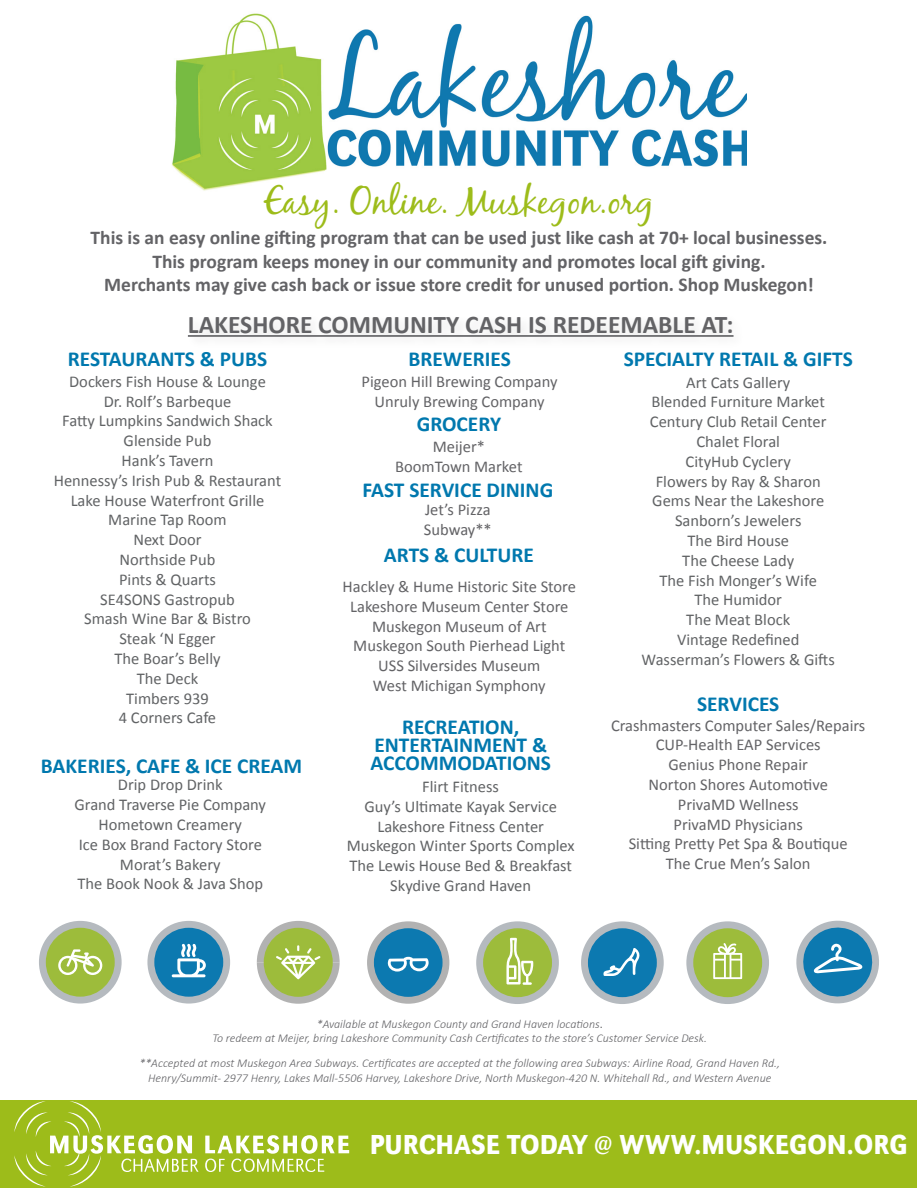
<style>
.page{position:relative;width:918px;height:1188px;background:#fff}
.page>*{position:absolute;margin:0;border:0;box-sizing:border-box;transform-origin:0 0}
.t1{font:37.5px "Black Jack";color:#9dbc1a}
.t2{font:500 28.5px "URW Grotesk Ext Nar";color:#fff}
.t3{font:700 25.5px "Calibri";color:#636366}
.t4{font:700 21.45px/17.9px "Calibri";color:#0078ae}
.t5{font:700 19.5px "Calibri";color:#636366}
.t6{font:16.5px/19.8px "Calibri";color:#616365;text-align:center}
.t7{font:16.5px "Calibri";color:#636366}
.t8{font:italic 300 12px "Calibri";color:#636366}
.s1{color:#636366}
.s2{font-weight:400;font-style:normal}
</style>
<div class="page">
<img style="left:172px;top:13px;width:575px;height:178px">
<div style="left:1px;top:1100px;width:916px;height:88px;background:#9dbc1a"></div>
<svg style="left:14px;top:1101px;width:335px;height:86px"></svg>
<svg style="left:257px;top:921px;width:83px;height:83px"></svg>
<div style="left:367px;top:921px;width:82px;height:83px;background:#b2b2b2;border-radius:50%"></div>
<div style="left:374px;top:928px;width:69px;height:69px;background:#0c79b0;border-radius:50%"></div>
<svg style="left:388px;top:957px;width:41px;height:15px"></svg>
<div style="left:581px;top:921px;width:83px;height:83px;background:#b5babf;border-radius:50%"></div>
<div style="left:588px;top:928px;width:69px;height:69px;background:#0c79b0;border-radius:50%"></div>
<svg style="left:603px;top:948px;width:37px;height:28px"></svg>
<div style="left:476px;top:921px;width:83px;height:83px;background:#b5babf;border-radius:50%"></div>
<div style="left:483px;top:928px;width:69px;height:69px;background:#9dbc3b;border-radius:50%"></div>
<svg style="left:506px;top:938px;width:27px;height:47px"></svg>
<svg style="left:796px;top:920px;width:83px;height:84px"></svg>
<div style="left:686px;top:921px;width:83px;height:83px;background:#b5babf;border-radius:50%"></div>
<div style="left:693px;top:928px;width:69px;height:69px;background:#9dbc3b;border-radius:50%"></div>
<svg style="left:713px;top:943px;width:29px;height:36px"></svg>
<div style="left:39px;top:921px;width:83px;height:83px;background:#b5babf;border-radius:50%"></div>
<div style="left:46px;top:928px;width:69px;height:69px;background:#9dbc3b;border-radius:50%"></div>
<svg style="left:58px;top:949px;width:64px;height:31px"></svg>
<div style="left:147px;top:921px;width:83px;height:83px;background:#b5babf;border-radius:50%"></div>
<div style="left:154px;top:928px;width:69px;height:69px;background:#0c79b0;border-radius:50%"></div>
<svg style="left:172px;top:944px;width:34px;height:33px"></svg>
<div style="left:185px;top:313px;width:561px;height:37px;background:#f9f9f9"></div>
<hr style="left:188px;top:335px;width:546px;height:2px;background:#636366">
<p class="t1" style="left:264px;top:178px;width:391px">Easy. Online. Muskegon.org</p>
<p class="t5" style="left:91px;top:224px;width:738px">This is an easy online gifting program that can be used just like cash at 70+ local businesses.</p>
<p class="t5" style="left:152px;top:247px;width:615px">This program keeps money in our community and promotes local gift giving.</p>
<p class="t5" style="left:104px;top:271px;width:711px">Merchants may give cash back or issue store credit for unused portion. Shop Muskegon!</p>
<p class="t3" style="left:188px;top:307px;width:547px">LAKESHORE COMMUNITY CASH IS REDEEMABLE AT:</p>
<p class="t4" style="left:68px;top:349px;width:201px">RESTAURANTS &amp; PUBS</p>
<p class="t6" style="left:69px;top:371px;width:198px">Dockers Fish House &amp; Lounge<br>Dr. Rolf’s Barbeque</p>
<p class="t6" style="left:62px;top:411px;width:212px">Fatty Lumpkins Sandwich Shack</p>
<p class="t6" style="left:124px;top:430px;width:89px">Glenside Pub</p>
<p class="t6" style="left:122px;top:450px;width:93px">Hank’s Tavern</p>
<p class="t6" style="left:54px;top:470px;width:229px">Hennessy’s Irish Pub &amp; Restaurant</p>
<p class="t6" style="left:71px;top:490px;width:195px">Lake House Waterfront Grille</p>
<p class="t6" style="left:108px;top:510px;width:120px">Marine Tap Room</p>
<p class="t6" style="left:133px;top:529px;width:70px">Next Door</p>
<p class="t6" style="left:120px;top:549px;width:97px">Northside Pub</p>
<p class="t6" style="left:119px;top:569px;width:98px">Pints &amp; Quarts</p>
<p class="t6" style="left:100px;top:589px;width:136px">SE4SONS Gastropub</p>
<p class="t6" style="left:84px;top:609px;width:168px">Smash Wine Bar &amp; Bistro</p>
<p class="t6" style="left:119px;top:628px;width:98px">Steak ‘N Egger</p>
<p class="t6" style="left:114px;top:648px;width:108px">The Boar’s Belly</p>
<p class="t6" style="left:137px;top:668px;width:63px">The Deck</p>
<p class="t6" style="left:126px;top:688px;width:84px">Timbers 939</p>
<p class="t6" style="left:119px;top:708px;width:99px">4 Corners Cafe</p>
<p class="t4" style="left:624px;top:349px;width:231px">SPECIALTY RETAIL &amp; GIFTS</p>
<p class="t6" style="left:686px;top:372px;width:106px">Art Cats Gallery</p>
<p class="t6" style="left:652px;top:392px;width:175px">Blended Furniture Market</p>
<p class="t6" style="left:650px;top:411px;width:178px">Century Club Retail Center</p>
<p class="t6" style="left:696px;top:431px;width:85px">Chalet Floral</p>
<p class="t6" style="left:686px;top:451px;width:107px">CityHub Cyclery</p>
<p class="t6" style="left:656px;top:471px;width:167px">Flowers by Ray &amp; Sharon</p>
<p class="t6" style="left:652px;top:491px;width:173px">Gems Near the Lakeshore</p>
<p class="t6" style="left:675px;top:510px;width:128px">Sanborn’s Jewelers</p>
<p class="t6" style="left:682px;top:530px;width:113px">The Bird House<br>The Cheese Lady</p>
<p class="t6" style="left:660px;top:570px;width:159px">The Fish Monger’s Wife</p>
<p class="t6" style="left:694px;top:590px;width:89px">The Humidor</p>
<p class="t6" style="left:686px;top:609px;width:105px">The Meat Block</p>
<p class="t6" style="left:677px;top:629px;width:124px">Vintage Redefined</p>
<p class="t6" style="left:642px;top:649px;width:195px">Wasserman’s Flowers &amp; Gifts</p>
<p class="t4" style="left:697px;top:694px;width:84px">SERVICES</p>
<p class="t7" style="left:611px;top:714px;width:256px">Crashmasters Computer Sales/Repairs</p>
<p class="t7" style="left:656px;top:733px;width:166px">CUP-Health EAP Services</p>
<p class="t7" style="left:669px;top:753px;width:141px">Genius Phone Repair</p>
<p class="t7" style="left:649px;top:773px;width:181px">Norton Shores Automotive</p>
<p class="t7" style="left:678px;top:793px;width:122px">PrivaMD Wellness</p>
<p class="t7" style="left:674px;top:813px;width:131px">PrivaMD Physicians</p>
<p class="t7" style="left:629px;top:832px;width:220px">Sitting Pretty Pet Spa &amp; Boutique</p>
<p class="t7" style="left:666px;top:852px;width:146px">The Crue Men’s Salon</p>
<p class="t4" style="left:409px;top:349px;width:104px">BREWERIES</p>
<p class="t7" style="left:362px;top:370px;width:198px">Pigeon Hill Brewing Company</p>
<p class="t7" style="left:375px;top:390px;width:172px">Unruly Brewing Company</p>
<p class="t4" style="left:417px;top:414px;width:86px">GROCERY</p>
<p class="t7" style="left:433px;top:435px;width:54px">Meijer*</p>
<p class="t7" style="left:395px;top:455px;width:129px">BoomTown Market</p>
<p class="t4" style="left:362px;top:480px;width:192px">FAST SERVICE DINING</p>
<p class="t7" style="left:425px;top:498px;width:67px">Jet’s Pizza</p>
<p class="t7" style="left:424px;top:518px;width:69px">Subway**</p>
<p class="t4" style="left:384px;top:545px;width:151px">ARTS &amp; CULTURE</p>
<p class="t7" style="left:343px;top:575px;width:235px">Hackley &amp; Hume Historic Site Store</p>
<p class="t7" style="left:350px;top:595px;width:220px">Lakeshore Museum Center Store</p>
<p class="t7" style="left:372px;top:615px;width:176px">Muskegon Museum of Art</p>
<p class="t7" style="left:353px;top:635px;width:214px">Muskegon South Pierhead Light</p>
<p class="t7" style="left:378px;top:654px;width:164px">USS Silversides Museum</p>
<p class="t7" style="left:373px;top:674px;width:174px">West Michigan Symphony</p>
<p class="t4" style="left:402px;top:717px;width:119px">RECREATION,</p>
<p class="t4" style="left:370px;top:735px;width:182px">ENTERTAINMENT &amp;<br>ACCOMMODATIONS</p>
<p class="t6" style="left:422px;top:776px;width:78px">Flirt Fitness</p>
<p class="t6" style="left:364px;top:796px;width:194px">Guy’s Ultimate Kayak Service</p>
<p class="t6" style="left:347px;top:816px;width:229px">Lakeshore Fitness Center<br>Muskegon Winter Sports Complex</p>
<p class="t6" style="left:349px;top:855px;width:224px">The Lewis House Bed &amp; Breakfast</p>
<p class="t6" style="left:390px;top:875px;width:142px">Skydive Grand Haven</p>
<p class="t4" style="left:41px;top:756px;width:263px">BAKERIES, CAFE &amp; ICE CREAM</p>
<p class="t6" style="left:118px;top:775px;width:106px">Drip Drop Drink</p>
<p class="t6" style="left:75px;top:794px;width:193px">Grand Traverse Pie Company</p>
<p class="t6" style="left:99px;top:814px;width:145px">Hometown Creamery</p>
<p class="t6" style="left:79px;top:834px;width:185px">Ice Box Brand Factory Store</p>
<p class="t6" style="left:77px;top:854px;width:187px">Morat’s Bakery<br>The Book Nook &amp; Java Sho<span class="s1">p</span></p>
<p class="t8" style="left:317px;top:1016px;width:288px">*Available at Muskegon County and Grand Haven locations<span class="s2">.</span></p>
<p class="t8" style="left:212px;top:1031px;width:496px">To redeem at Meijer, bring Lakeshore Community Cash Certificates to the store’s Customer Service Desk.</p>
<p class="t8" style="left:139px;top:1056px;width:642px">**Accepted at most Muskegon Area Subways. Certificates are accepted at the following area Subways: Airline Road, Grand Haven Rd.,</p>
<p class="t8" style="left:148px;top:1070px;width:625px">Henry/Summit- 2977 Henry, Lakes Mall-5506 Harvey, Lakeshore Drive, North Muskegon-420 N. Whitehall Rd., and Western Avenue</p>
<p class="t2" style="left:370px;top:1128px;width:539px">PURCHASE TODAY @ WWW.MUSKEGON.ORG</p>
</div>
